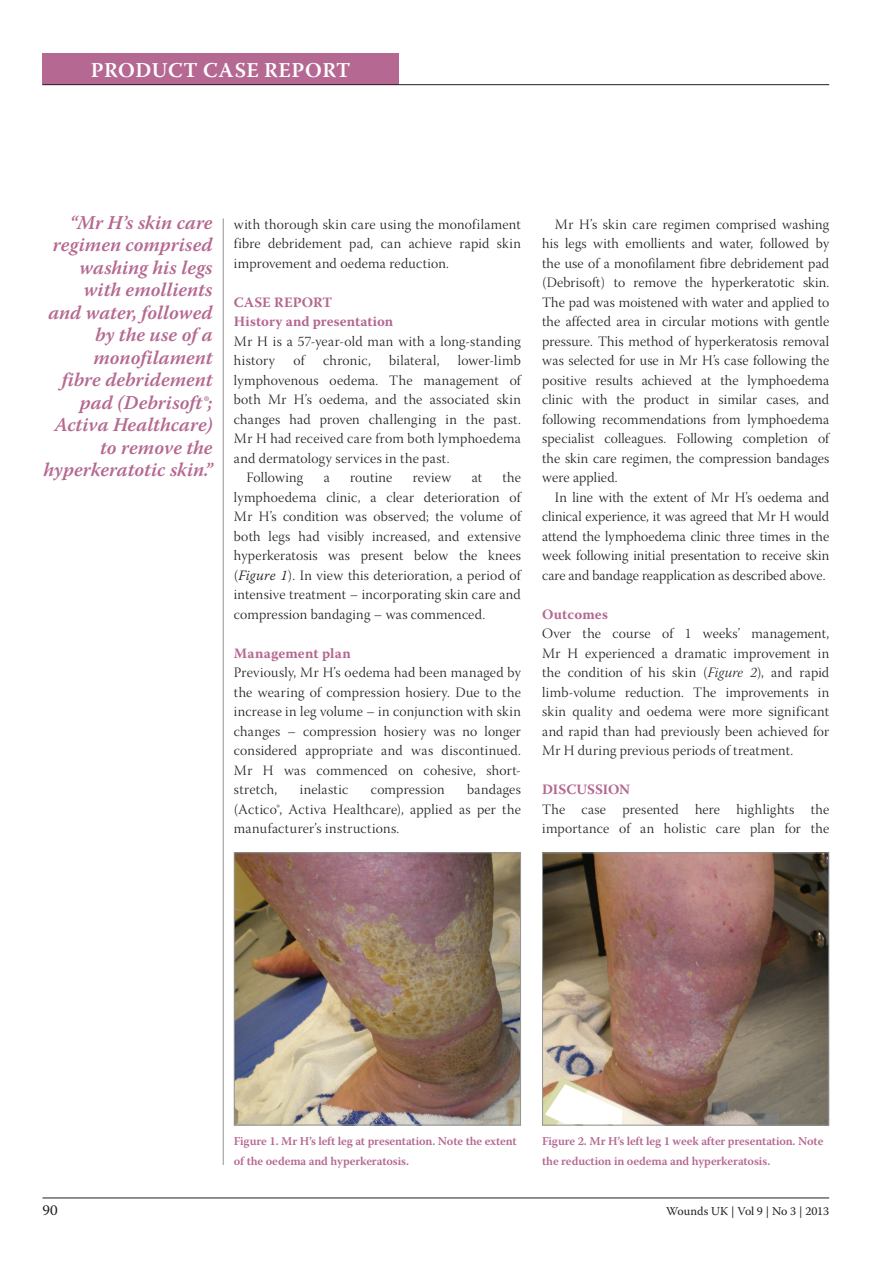
<style>
.page{position:relative;width:893px;height:1263px;background:#fff}
.page>*{position:absolute;margin:0;border:0;box-sizing:border-box;transform-origin:0 0}
.t1{font:600 21px "Warnock Pro";letter-spacing:.025em;color:#fff}
.t2{font:italic 600 19.5px/22.5px "Warnock Pro";color:#b56891;text-align:right}
.t3{font:15px "Warnock Pro";color:#231f20}
.t4{font:14.25px/19.5px "Warnock Pro Light Subh";letter-spacing:.015em;color:#231f20;text-align:justify}
.t5{font:700 14.25px/19.5px "Warnock Pro";letter-spacing:.01em;color:#b56891}
.t6{font:600 12px/19.5px "Warnock Pro";letter-spacing:-.01em;color:#b56891}
.t7{font:12px "Warnock Pro";letter-spacing:-.005em;color:#231f20}
.s1{font-family:"Warnock Pro";font-weight:300;font-style:italic}
.s2{font-family:"Warnock Pro Light It Subh"}
</style>
<div class="page">
<hr style="left:43px;top:1197px;width:786px;height:1px;background:#231f20">
<div style="left:43px;top:53px;width:356px;height:32px;background:#b56891"></div>
<hr style="left:43px;top:84px;width:786px;height:1px;background:#231f20">
<hr style="left:223px;top:218px;width:1px;height:947px;background:#939598">
<img style="left:236px;top:854px;width:283px;height:269px">
<div style="left:234px;top:852px;width:287px;height:273px;border:1px solid #939598"></div>
<img style="left:544px;top:854px;width:283px;height:269px">
<div style="left:542px;top:852px;width:287px;height:273px;border:1px solid #939598"></div>
<svg style="left:544px;top:1083px;width:79px;height:42px"></svg>
<h1 class="t1" style="left:91px;top:57px;width:261px">PRODUCT CASE REPORT</h1>
<h2 class="t2" style="left:43px;top:211px;width:171px">“Mr H’s skin care regimen comprised washing his legs with emollients<br>and water, followed by the use of a monofilament<br>fibre debridement pad (Debrisoft®;<br>Activa Healthcare) to remove the hyperkeratotic skin.”</h2>
<p class="t4" style="left:234px;top:216px;width:289px">with thorough skin care using the monofilament fibre debridement pad, can achieve rapid skin improvement and oedema reduction.</p>
<p class="t5" style="left:234px;top:292px;width:161px">case report<br>History and presentation</p>
<p class="t4" style="left:234px;top:333px;width:288px">Mr H is a 57-year-old man with a long-standing history</p>
<p class="t4" style="left:293px;top:352px;width:13px">of</p>
<p class="t4" style="left:323px;top:352px;width:49px">chronic,</p>
<p class="t4" style="left:389px;top:352px;width:52px">bilateral,</p>
<p class="t4" style="left:458px;top:352px;width:64px">lower-limb</p>
<p class="t4" style="left:234px;top:372px;width:288px">lymphovenous oedema. The management of</p>
<p class="t4" style="left:234px;top:391px;width:288px">both Mr H’s oedema, and the associated skin</p>
<p class="t4" style="left:234px;top:411px;width:288px">changes had proven challenging in the past.</p>
<p class="t4" style="left:234px;top:430px;width:288px">Mr H had received care from both lymphoedema</p>
<p class="t4" style="left:234px;top:450px;width:217px">and dermatology services in the past.</p>
<p class="t4" style="left:247px;top:469px;width:58px">Following</p>
<p class="t4" style="left:324px;top:469px;width:8px">a</p>
<p class="t4" style="left:350px;top:469px;width:44px">routine</p>
<p class="t4" style="left:413px;top:469px;width:40px">review</p>
<p class="t4" style="left:472px;top:469px;width:12px">at</p>
<p class="t4" style="left:234px;top:469px;width:289px;text-indent:269px">the lymphoedema clinic, a clear deterioration of Mr H’s condition was observed; the volume of both legs had visibly increased, and extensive hyperkeratosis was present below the knees (<span class="s1">Figure 1</span>). In view this deterioration, a period of intensive treatment – incorporating skin care and compression bandaging – was commenced.</p>
<p class="t5" style="left:234px;top:643px;width:118px">Management plan</p>
<p class="t4" style="left:234px;top:664px;width:289px">Previously, Mr H’s oedema had been managed by the wearing of compression hosiery. Due to the increase in leg volume – in conjunction with skin changes – compression hosiery was no longer considered appropriate and was discontinued.<br>Mr H was commenced on cohesive, short&shy;stretch,</p>
<p class="t4" style="left:234px;top:781px;width:289px;text-indent:233px">bandages (Actico®, Activa Healthcare), applied as per the manufacturer’s instructions.</p>
<p class="t4" style="left:300px;top:781px;width:50px">inelastic</p>
<p class="t4" style="left:371px;top:781px;width:75px">compression</p>
<p class="t4" style="left:542px;top:216px;width:289px;text-indent:13px">Mr H’s skin care regimen comprised washing his legs with emollients and water, followed by the use of a monofilament fibre debridement pad (Debrisoft) to remove the hyperkeratotic skin.<br>The pad was moistened with water and applied to the affected area in circular motions with gentle pressure. This method of hyperkeratosis removal was selected for use in Mr H’s case following the positive results achieved at the lymphoedema clinic with the product in similar cases, and following recommendations from lymphoedema specialist colleagues. Following completion of the skin care regimen, the compression bandages were applied.</p>
<p class="t4" style="left:542px;top:489px;width:289px;text-indent:13px">In line with the extent of Mr H’s oedema and clinical experience, it was agreed that Mr H would attend the lymphoedema clinic three times in the week following initial presentation to receive skin care and bandage reapplication as described above.</p>
<p class="t5" style="left:542px;top:604px;width:67px">Outcomes</p>
<p class="t4" style="left:542px;top:625px;width:289px">Over the course of 1 weeks’ management, Mr H experienced a dramatic improvement in the condition of his skin (<span class="s2">Figure 2</span>), and rapid limb-volume reduction. The improvements in skin quality and oedema were more significant and rapid than had previously been achieved for Mr H during previous periods of treatment.</p>
<p class="t5" style="left:542px;top:779px;width:90px">Discussion</p>
<p class="t4" style="left:542px;top:801px;width:289px">The case presented here highlights the importance of an holistic care plan for the</p>
<p class="t6" style="left:234px;top:1131px;width:284px">Figure 1. Mr H’s left leg at presentation. Note the extent of the oedema and hyperkeratosis.</p>
<p class="t6" style="left:542px;top:1131px;width:283px">Figure 2. Mr H’s left leg 1 week after presentation. Note the reduction in oedema and hyperkeratosis.</p>
<p class="t3" style="left:43px;top:1201px;width:17px">90</p>
<p class="t7" style="left:666px;top:1204px;width:164px">Wounds UK | Vol 9 | No 3 | 2013</p>
</div>
